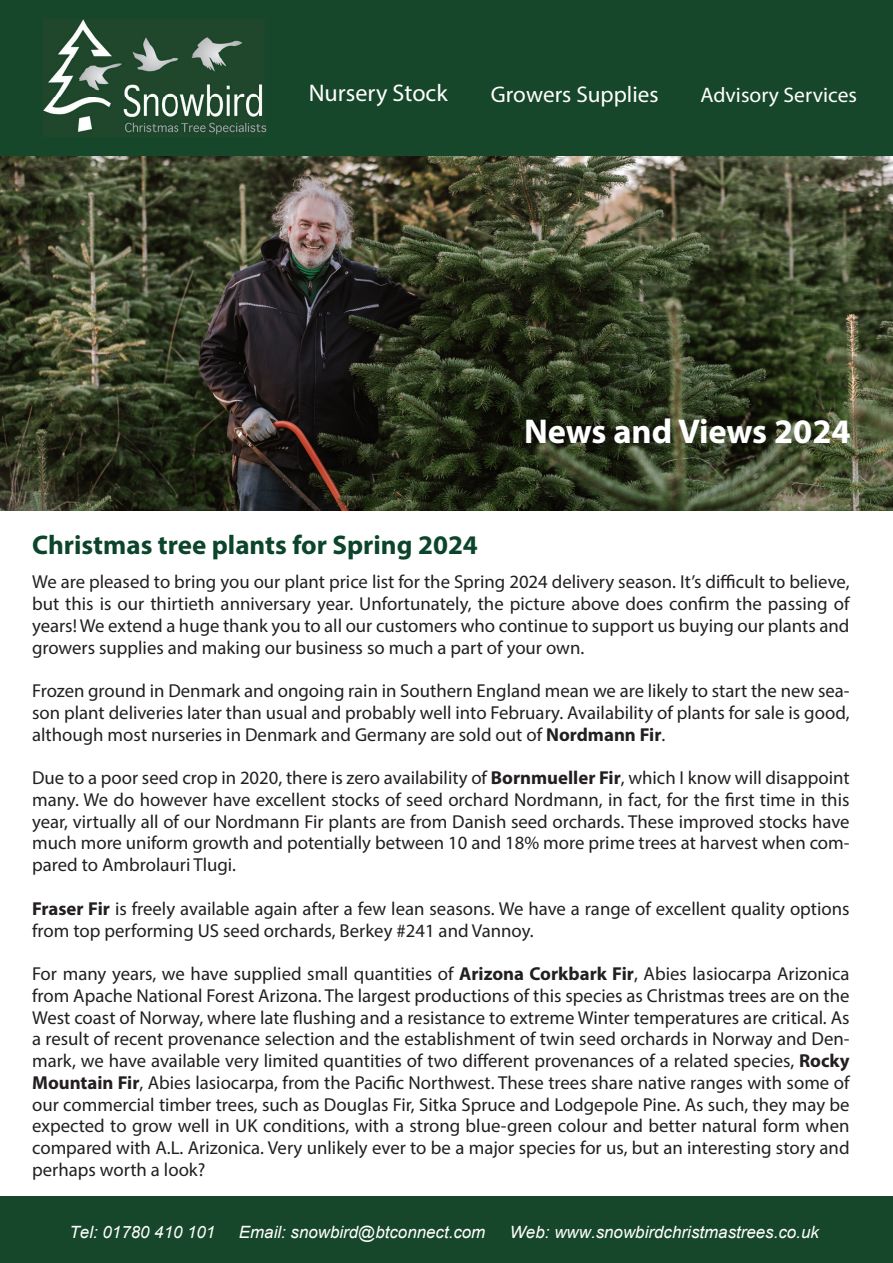
<style>
.page{position:relative;width:893px;height:1263px;background:#fff}
.page>*{position:absolute;margin:0;border:0;box-sizing:border-box;transform-origin:0 0}
.t1{font:700 34.5px "Myriad Pro";color:#fff}
.t2{font:700 27px "Myriad Pro";color:#0c452b}
.t3{font:24px "Myriad Pro";color:#fff}
.t4{font:22.65px "Myriad Pro";color:#fff}
.t5{font:21.15px "Myriad Pro";color:#fff}
.t6{font:19.5px "Myriad Pro";color:#fff}
.t7{font:18.75px/21.8px "Myriad Pro";color:#231f20;text-align:justify}
.t8{font:italic 16.95px "Arial";color:#fff}
.s1{font-size:19.5px}
.s2{font-size:24px}
.s3{font-size:21.15px}
.s4{font-weight:700}
</style>
<div class="page">
<div style="left:0;top:1196px;width:893px;height:67px;background:#17472b"></div>
<img style="left:0;top:156px;width:893px;height:354px">
<div style="left:0;top:0;width:893px;height:156px;background:#17472b"></div>
<p class="t3" style="left:404px;top:78px;width:45px">tock</p>
<p class="t4" style="left:491px;top:80px;width:169px">Growers Supplies</p>
<p class="t3" style="left:309px;top:78px;width:60px">Nurse</p>
<p class="t6" style="left:501px;top:83px;width:149px">Grower’s Supplies</p>
<p class="t5" style="left:700px;top:82px;width:62px">A<span class="s1">A</span>dviso</p>
<p class="t6" style="left:322px;top:82px;width:116px">Nurse<span class="s2">r</span>r<span class="s2">y</span> Stock</p>
<p class="t6" style="left:724px;top:83px;width:134px">dviso<span class="s3">r</span>r<span class="s3">y</span>y<span class="s3">Ser</span> vic <span class="s3">s</span></p>
<p class="t5" style="left:789px;top:82px;width:61px"><span class="s1">Ser</span>vice</p>
<p class="t1" style="left:524px;top:408px;width:328px">News and Views 2024</p>
<p class="t2" style="left:32px;top:527px;width:447px">Christmas tree plants for Spring 2024</p>
<p class="t7" style="left:32px;top:571px;width:819px">We are pleased to bring you our plant price list for the Spring 2024 delivery season. It’s difficult to believe, but this is our thirtieth anniversary year. Unfortunately, the picture above does confirm the passing of years! We extend a huge thank you to all our customers who continue to support us buying our plants and growers supplies and making our business so much a part of your own.</p>
<p class="t7" style="left:32px;top:680px;width:819px">Frozen ground in Denmark and ongoing rain in Southern England mean we are likely to start the new sea&shy;son plant deliveries later than usual and probably well into February. Availability of plants for sale is good, although most nurseries in Denmark and Germany are sold out of <span class="s4">Nordmann Fir</span>.</p>
<p class="t7" style="left:32px;top:767px;width:819px">Due to a poor seed crop in 2020, there is zero availability of <span class="s4">Bornmueller Fir</span>, which I know will disappoint many. We do however have excellent stocks of seed orchard Nordmann, in fact, for the first time in this year, virtually all of our Nordmann Fir plants are from Danish seed orchards. These improved stocks have much more uniform growth and potentially between 10 and 18% more prime trees at harvest when com&shy;pared to Ambrolauri Tlugi.</p>
<p class="t7" style="left:32px;top:897px;width:819px"><span class="s4">Fraser Fir</span> is freely available again after a few lean seasons. We have a range of excellent quality options from top performing US seed orchards, Berkey #241 and Vannoy.</p>
<p class="t7" style="left:32px;top:962px;width:819px">For many years, we have supplied small quantities of <span class="s4">Arizona Corkbark Fir</span>, Abies lasiocarpa Arizonica from Apache National Forest Arizona. The largest productions of this species as Christmas trees are on the West coast of Norway, where late flushing and a resistance to extreme Winter temperatures are critical. As a result of recent provenance selection and the establishment of twin seed orchards in Norway and Den&shy;mark, we have available very limited quantities of two different provenances of a related species, <span class="s4">Rocky Mountain Fir</span>, Abies lasiocarpa, from the Pacific Northwest. These trees share native ranges with some of our commercial timber trees, such as Douglas Fir, Sitka Spruce and Lodgepole Pine. As such, they may be expected to grow well in UK conditions, with a strong blue-green colour and better natural form when compared with A.L. Arizonica. Very unlikely ever to be a major species for us, but an interesting story and perhaps worth a look?</p>
<p class="t8" style="left:70px;top:1221px;width:147px">Tel: 01780 410 101</p>
<p class="t8" style="left:239px;top:1221px;width:248px">Email: snowbird@btconnect.com</p>
<p class="t8" style="left:510px;top:1221px;width:311px">Web: www.snowbirdchristmastrees.co.uk</p>
</div>
